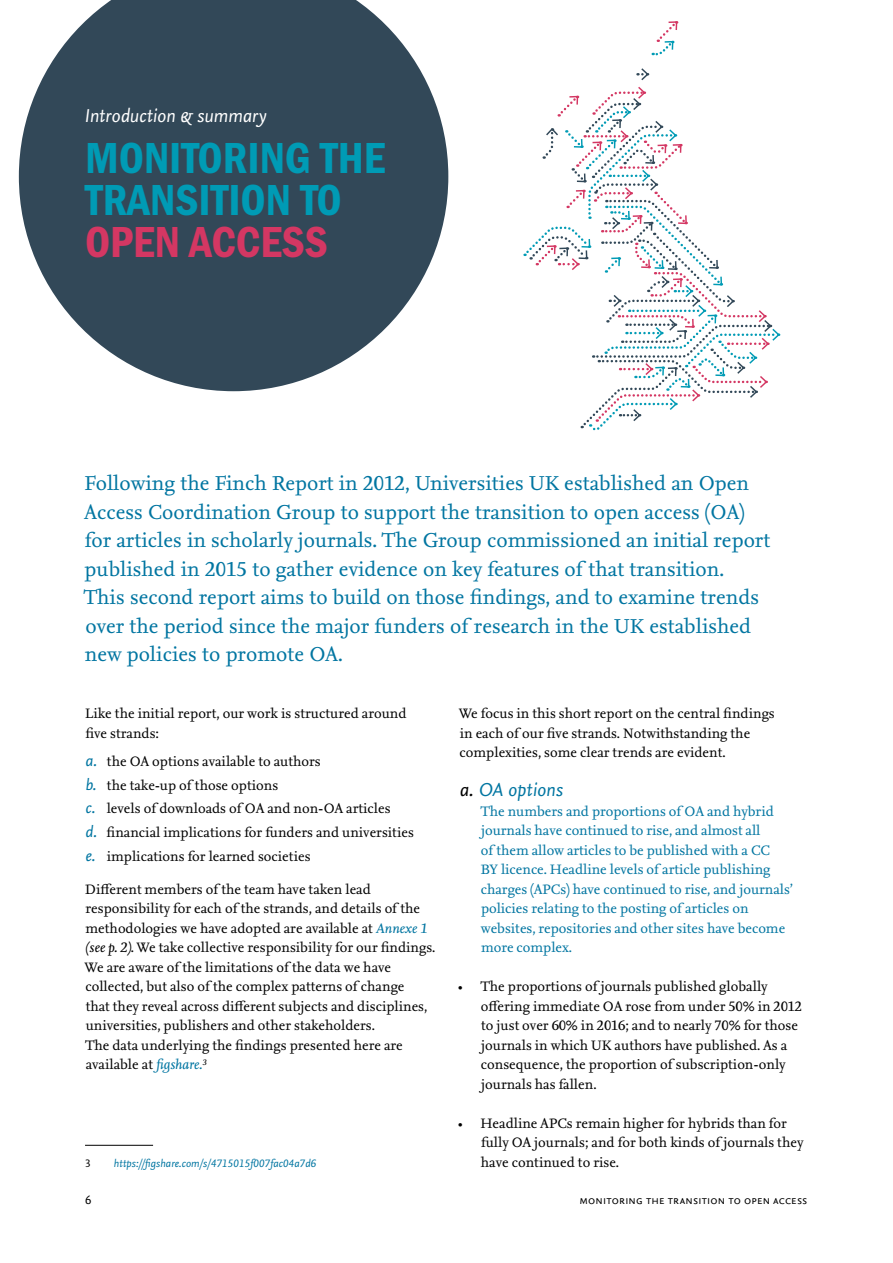
<style>
.page{position:relative;width:893px;height:1263px;background:#fff}
.page>*{position:absolute;margin:0;border:0;box-sizing:border-box;transform-origin:0 0}
.t1{font:600 condensed 45px/42px "Franklin Gothic LT";color:#009bb5}
.t2{font:21px/28.5px "Nexus Serif Pro";color:#0075a1}
.t3{font:italic 19.5px "Nexus Sans Pro";letter-spacing:-.005em;color:#fff}
._13___Title_Medium{font:italic 19.5px "Nexus Sans Pro";letter-spacing:-.005em;color:#0075a1}
._3___Body_Text_Serif{font:14.25px/19.5px "Nexus Serif Pro";color:#000}
._16___Summary{font:14.25px/19.5px "Nexus Serif Pro";color:#0075a1}
.t4{font:12.75px "Nexus Sans Pro";color:#000}
.t5{font:12px "Nexus Sans Sc Offc Pro";letter-spacing:.015em;color:#000}
.Footnote{font:italic 11.25px "Nexus Sans Pro";color:#0075a1}
.Footnote-2{font:11.25px "Nexus Sans Pro";color:#000}
.s1{color:#d43763}
.s2{font-family:"Nexus Sans Pro";font-style:italic;font-size:16.5px;color:#0075a1}
.s3{font-style:italic;color:#0075a1}
.s4{font-style:italic}
.s5{color:#000}
</style>
<div class="page">
<svg style="left:19px;top:0;width:429px;height:391px;fill:#324858"></svg>
<svg style="left:637px;top:68px;width:12px;height:12px"></svg>
<svg style="left:653px;top:21px;width:25px;height:35px"></svg>
<svg style="left:524px;top:87px;width:256px;height:344px"></svg>
<hr style="left:85px;top:1145px;width:68px;height:1px;background:#000">
<p class="t3" style="left:84px;top:101px;width:184px">Introduction &amp; summary</p>
<p class="t1" style="left:85px;top:137px;width:302px">MONITORING THE<br>TRANSITION TO<br><span class="s1">OPEN ACCESS</span></p>
<p class="t2" style="left:84px;top:468px;width:688px">Following the Finch Report in 2012, Universities UK established an Open Access Coordination Group to support the transition to open access (OA) for articles in scholarly journals. The Group commissioned an initial report published in 2015 to gather evidence on key features of that transition.<br>This second report aims to build on those findings, and to examine trends over the period since the major funders of research in the UK established new policies to promote OA.</p>
<p class="_3___Body_Text_Serif" style="left:85px;top:703px;width:323px">Like the initial report, our work is structured around five strands:</p>
<p class="_3___Body_Text_Serif" style="left:85px;top:751px;width:237px"><span class="s2">a.</span> the OA options available to authors</p>
<p class="_3___Body_Text_Serif" style="left:85px;top:774px;width:195px"><span class="s2">b.</span> the take-up of those options</p>
<p class="_3___Body_Text_Serif" style="left:85px;top:798px;width:307px"><span class="s2">c.</span> levels of downloads of OA and non-OA articles</p>
<p class="_3___Body_Text_Serif" style="left:85px;top:822px;width:330px"><span class="s2">d.</span> financial implications for funders and universities</p>
<p class="_3___Body_Text_Serif" style="left:85px;top:846px;width:227px"><span class="s2">e.</span> implications for learned societies</p>
<p class="_3___Body_Text_Serif" style="left:85px;top:879px;width:352px">Different members of the team have taken lead responsibility for each of the strands, and details of the methodologies we have adopted are available at <span class="s3">Annexe 1 </span><span class="s4">(see p. 2)</span>. We take collective responsibility for our findings.<br>We are aware of the limitations of the data we have collected, but also of the complex patterns of change<br>that they reveal across different subjects and disciplines, universities, publishers and other stakeholders.<br>The data underlying the findings presented here are available at <span class="s3">figshare.</span><sup>3</sup></p>
<p class="Footnote-2" style="left:85px;top:1155px;width:7px">3</p>
<p class="Footnote" style="left:114px;top:1155px;width:204px">https://figshare.com/s/4715015f007fac04a7d6</p>
<p class="_3___Body_Text_Serif" style="left:459px;top:703px;width:318px">We focus in this short report on the central findings in each of our five strands. Notwithstanding the complexities, some clear trends are evident.</p>
<p class="_13___Title_Medium" style="left:459px;top:775px;width:105px"><span class="s5">a.</span> OA options</p>
<p class="_16___Summary" style="left:480px;top:801px;width:314px">The numbers and proportions of OA and hybrid journals have continued to rise, and almost all<br>of them allow articles to be published with a CC<br>BY licence. Headline levels of article publishing charges (APCs) have continued to rise, and journals’ policies relating to the posting of articles on websites, repositories and other sites have become more complex.</p>
<p class="_3___Body_Text_Serif" style="left:481px;top:976px;width:323px;text-indent:-23px">• The proportions of journals published globally offering immediate OA rose from under 50% in 2012 to just over 60% in 2016; and to nearly 70% for those journals in which UK authors have published. As a consequence, the proportion of subscription-only journals has fallen.</p>
<p class="_3___Body_Text_Serif" style="left:481px;top:1113px;width:324px;text-indent:-23px">• Headline APCs remain higher for hybrids than for fully OA journals; and for both kinds of journals they have continued to rise.</p>
<p class="t4" style="left:85px;top:1190px;width:8px">6</p>
<p class="t5" style="left:580px;top:1191px;width:229px">monitoring the transition to open access</p>
</div>
